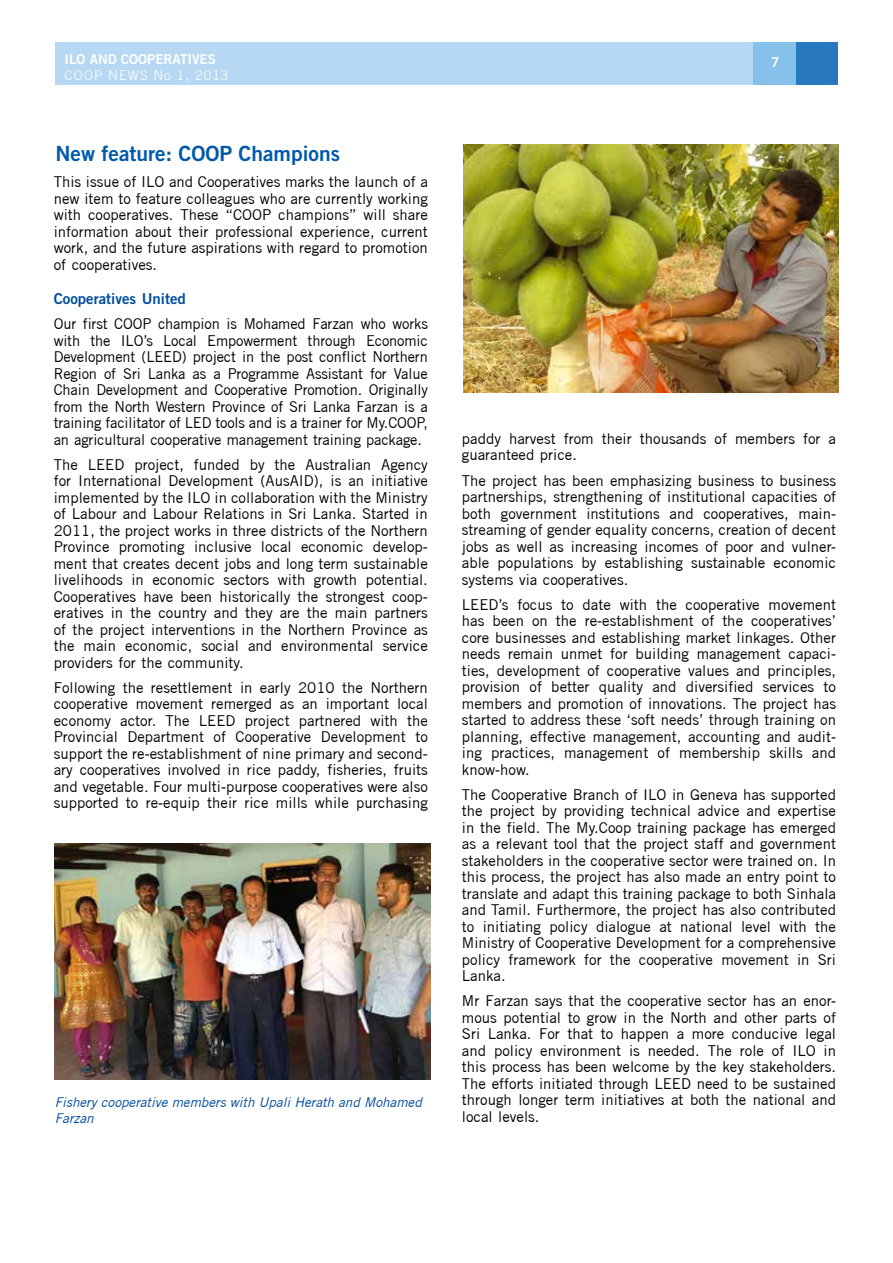
<style>
.page{position:relative;width:893px;height:1263px;background:#fff}
.page>*{position:absolute;margin:0;border:0;box-sizing:border-box;transform-origin:0 0}
.t1{font:21px "Trade Gothic LT Std Bd 2";color:#005aa9}
.t2{font:15px/16.5px "Trade Gothic";color:#000;text-align:justify}
.t3{font:15px "Trade Gothic LT Std Bd 2";color:#004d9f}
.t4{font:italic 13.5px/16.5px "Trade Gothic";color:#004d9f}
.t5{font:13.5px "Trade Gothic LT Std Bd 2";color:#fff}
.t6{font:300 13.5px "Trade Gothic";letter-spacing:.08em;color:#fff}
</style>
<div class="page">
<div style="left:55px;top:43px;width:698px;height:42px;background:#b6d8f2"></div>
<div style="left:796px;top:43px;width:42px;height:42px;background:#2878bd"></div>
<div style="left:753px;top:43px;width:43px;height:42px;background:#85c1ea"></div>
<img style="left:55px;top:843px;width:375px;height:237px">
<img style="left:463px;top:145px;width:376px;height:248px">
<p class="t5" style="left:65px;top:50px;width:153px">ILO AND COOPERATIVES</p>
<p class="t5" style="left:771px;top:54px;width:10px">7</p>
<p class="t6" style="left:65px;top:67px;width:165px">COOP NEWS No 1, 2013</p>
<h1 class="t1" style="left:55px;top:141px;width:286px">New feature: COOP Champions</h1>
<p class="t2" style="left:54px;top:174px;width:376px">This issue of ILO and Cooperatives marks the launch of a new item to feature colleagues who are currently working with cooperatives. These “COOP champions” will share information about their professional experience, current work, and the future aspirations with regard to promotion of cooperatives.</p>
<p class="t3" style="left:54px;top:290px;width:134px">Cooperatives United</p>
<p class="t2" style="left:54px;top:316px;width:376px">Our first COOP champion is Mohamed Farzan who works with the ILO’s Local Empowerment through Economic Development (LEED) project in the post conflict Northern Region of Sri Lanka as a Programme Assistant for Value Chain Development and Cooperative Promotion. Originally from the North Western Province of Sri Lanka Farzan is a training facilitator of LED tools and is a trainer for My.COOP, an agricultural cooperative management training package.</p>
<p class="t2" style="left:54px;top:456px;width:376px">The LEED project, funded by the Australian Agency for International Development (AusAID), is an initiative implemented by the ILO in collaboration with the Ministry of Labour and Labour Relations in Sri Lanka. Started in 2011, the project works in three districts of the Northern Province promoting inclusive local economic develop&shy;ment that creates decent jobs and long term sustainable livelihoods in economic sectors with growth potential.<br>Cooperatives have been historically the strongest coop&shy;eratives in the country and they are the main partners of the project interventions in the Northern Province as the main economic, social and environmental service providers for the community.</p>
<p class="t2" style="left:54px;top:679px;width:376px">Following the resettlement in early 2010 the Northern cooperative movement remerged as an important local economy actor. The LEED project partnered with the Provincial Department of Cooperative Development to support the re-establishment of nine primary and second&shy;ary cooperatives involved in rice paddy, fisheries, fruits and vegetable. Four multi-purpose cooperatives were also supported to re-equip their rice mills while purchasing</p>
<p class="t4" style="left:55px;top:1094px;width:369px">Fishery cooperative members with Upali Herath and Mohamed<br>Farzan</p>
<p class="t2" style="left:462px;top:430px;width:376px">paddy harvest from their thousands of members for a guaranteed price.</p>
<p class="t2" style="left:462px;top:472px;width:376px">The project has been emphasizing business to business partnerships, strengthening of institutional capacities of both government institutions and cooperatives, main&shy;streaming of gender equality concerns, creation of decent jobs as well as increasing incomes of poor and vulner&shy;able populations by establishing sustainable economic systems via cooperatives.</p>
<p class="t2" style="left:462px;top:596px;width:376px">LEED’s focus to date with the cooperative movement has been on the re-establishment of the cooperatives’ core businesses and establishing market linkages. Other needs remain unmet for building management capaci&shy;ties, development of cooperative values and principles, provision of better quality and diversified services to members and promotion of innovations. The project has started to address these ‘soft needs’ through training on planning, effective management, accounting and audit&shy;ing practices, management of membership skills and know-how.</p>
<p class="t2" style="left:462px;top:786px;width:376px">The Cooperative Branch of ILO in Geneva has supported the project by providing technical advice and expertise in the field. The My.Coop training package has emerged as a relevant tool that the project staff and government stakeholders in the cooperative sector were trained on. In this process, the project has also made an entry point to translate and adapt this training package to both Sinhala and Tamil. Furthermore, the project has also contributed to initiating policy dialogue at national level with the Ministry of Cooperative Development for a comprehensive policy framework for the cooperative movement in Sri Lanka.</p>
<p class="t2" style="left:462px;top:992px;width:376px">Mr Farzan says that the cooperative sector has an enor&shy;mous potential to grow in the North and other parts of Sri Lanka. For that to happen a more conducive legal and policy environment is needed. The role of ILO in this process has been welcome by the key stakeholders.<br>The efforts initiated through LEED need to be sustained through longer term initiatives at both the national and local levels.</p>
</div>
